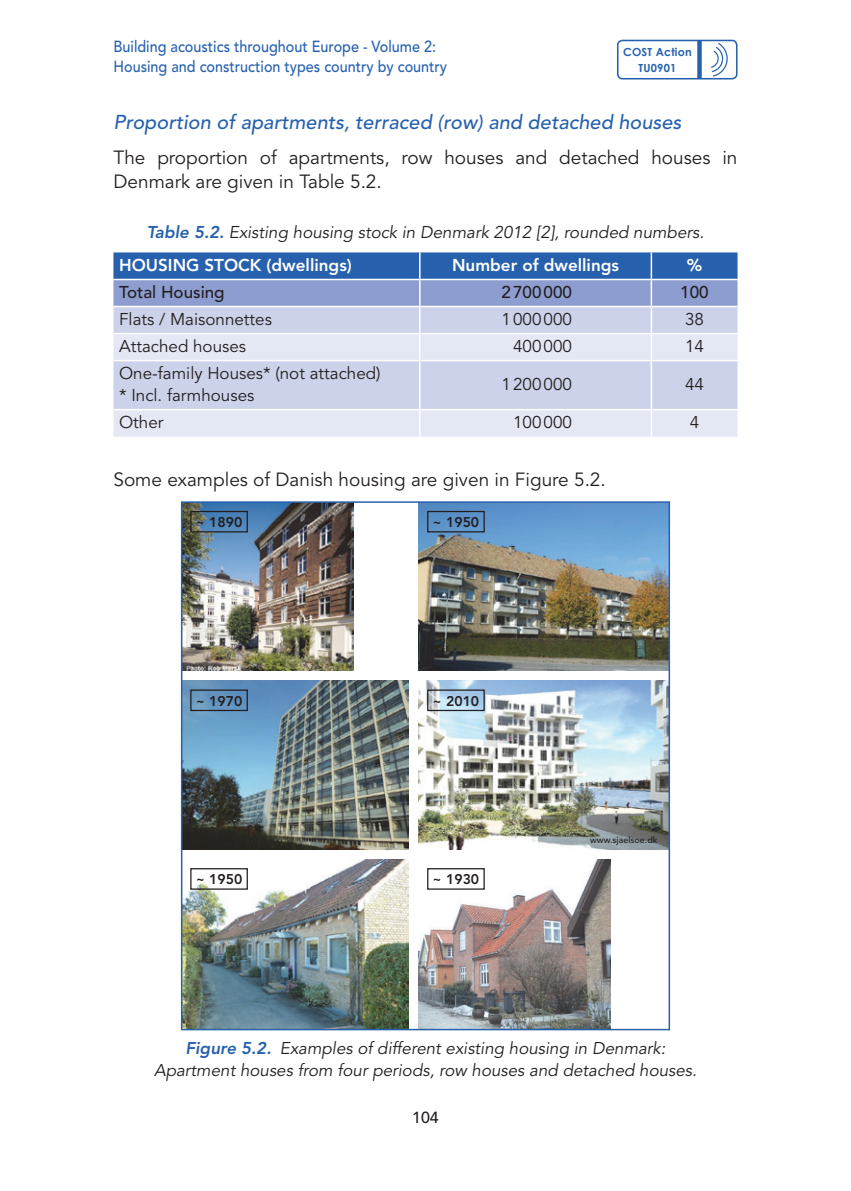
<style>
.page{position:relative;width:851px;height:1191px;background:#fff}
.page>*{position:absolute;margin:0;border:0;box-sizing:border-box;transform-origin:0 0}
.t1{font:italic 500 20px "Avenir LT Std";color:#2761ae}
.t2{font:19px/24px "Avenir LT Std";color:#231f20}
.t3{font:italic 17px/32.6px "Avenir LT Std";color:#231f20}
.t4{font:17px/22px "Avenir LT Std";color:#231f20}
.t5{font:500 17px "Avenir LT Std";color:#231f20}
.t6{font:800 17px "Avenir LT Std";color:#fff}
.t7{font:500 16px/20px "Avenir LT Std";color:#2761ae;scale:.9 1}
.t8{font:500 16px "Avenir LT Std";color:#231f20}
.t9{font:800 14px "Avenir LT Std";color:#231f20}
.t10{font:700 11.2px/15.8px "Century Gothic";letter-spacing:.015em;color:#2761ae;text-align:center}
.t11{font:500 9px "Avenir LT Std";color:#231f20}
.s1{font-weight:800;color:#2761ae}
.s2{font-weight:800;font-style:normal;color:#fff}
</style>
<div class="page">
<div style="left:617px;top:40px;width:120px;height:39px;border:2px solid #2761ae;border-radius:5px"></div>
<svg style="left:697px;top:41px;width:4px;height:38px"></svg>
<svg style="left:709px;top:42px;width:19px;height:35px"></svg>
<svg style="left:113px;top:361px;width:624px;height:76px;background:#d5daed"></svg>
<svg style="left:113px;top:252px;width:624px;height:108px;background:#9db1d8"></svg>
<hr style="left:651px;top:333px;width:86px;height:1px;background:#fff">
<hr style="left:650px;top:334px;width:2px;height:26px;background:#fff">
<hr style="left:419px;top:361px;width:1px;height:48px;background:#fff">
<hr style="left:650px;top:361px;width:2px;height:48px;background:#fff">
<hr style="left:113px;top:409px;width:307px;height:1px;background:#fff">
<hr style="left:420px;top:409px;width:231px;height:1px;background:#fff">
<svg style="left:419px;top:410px;width:1px;height:27px"></svg>
<hr style="left:651px;top:409px;width:86px;height:1px;background:#fff">
<hr style="left:650px;top:410px;width:2px;height:27px;background:#fff">
<img style="left:184px;top:504px;width:169px;height:166px">
<img style="left:418px;top:504px;width:249px;height:166px">
<img style="left:184px;top:680px;width:224px;height:169px">
<img style="left:418px;top:680px;width:249px;height:169px">
<img style="left:184px;top:859px;width:224px;height:168px">
<img style="left:418px;top:859px;width:192px;height:168px">
<div style="left:190px;top:511px;width:58px;height:21px;border:1px solid #231f20"></div>
<div style="left:190px;top:689px;width:58px;height:22px;border:1px solid #231f20"></div>
<div style="left:190px;top:868px;width:58px;height:21px;border:1px solid #231f20"></div>
<div style="left:427px;top:511px;width:57px;height:21px;border:1px solid #231f20"></div>
<div style="left:427px;top:689px;width:57px;height:22px;border:1px solid #231f20"></div>
<div style="left:427px;top:868px;width:57px;height:21px;border:1px solid #231f20"></div>
<div style="left:181px;top:501px;width:489px;height:529px;border:2px solid #2761ae"></div>
<p class="t7" style="left:113px;top:37px;width:372px">Building acoustics throughout Europe - Volume 2:<br>Housing and construction types country by country</p>
<p class="t1" style="left:113px;top:110px;width:569px">Proportion of apartments, terraced (row) and detached houses</p>
<p class="t2" style="left:113px;top:146px;width:625px">The proportion of apartments, row houses and detached houses in<br>Denmark are given in Table 5.2.</p>
<p class="t3" style="left:119px;top:217px;width:586px;text-indent:28px"><span class="s1">Table 5.2.</span> Existing housing stock in Denmark 2012 [2], rounded numbers.<br><span class="s2">HOUSING STOCK (dwellings)</span></p>
<p class="t10" style="left:623px;top:44px;width:70px">COST Action<br>TU0901</p>
<p class="t6" style="left:452px;top:255px;width:168px">Number of dwellings</p>
<p class="t6" style="left:686px;top:255px;width:17px">%</p>
<p class="t5" style="left:119px;top:282px;width:107px">Total Housing</p>
<p class="t5" style="left:501px;top:282px;width:72px">2700000</p>
<p class="t5" style="left:680px;top:282px;width:30px">100</p>
<p class="t4" style="left:119px;top:309px;width:154px">Flats / Maisonnettes</p>
<p class="t4" style="left:501px;top:309px;width:72px">1000000</p>
<p class="t4" style="left:685px;top:309px;width:20px">38</p>
<p class="t4" style="left:119px;top:336px;width:128px">Attached houses</p>
<p class="t4" style="left:513px;top:336px;width:60px">400000</p>
<p class="t4" style="left:685px;top:336px;width:20px">14</p>
<p class="t4" style="left:119px;top:363px;width:263px">One-family Houses* (not attached) * Incl. farmhouses</p>
<p class="t4" style="left:501px;top:374px;width:72px">1200000</p>
<p class="t4" style="left:685px;top:374px;width:20px">44</p>
<p class="t4" style="left:119px;top:412px;width:46px">Other</p>
<p class="t4" style="left:513px;top:412px;width:60px">100000</p>
<p class="t4" style="left:689px;top:412px;width:11px">4</p>
<p class="t2" style="left:113px;top:468px;width:494px">Some examples of Danish housing are given in Figure 5.2.</p>
<p class="t9" style="left:196px;top:514px;width:48px">~ 1890</p>
<p class="t9" style="left:432px;top:514px;width:48px">~ 1950</p>
<p class="t9" style="left:196px;top:692px;width:48px">~ 1970</p>
<p class="t9" style="left:432px;top:692px;width:48px">~ 2010</p>
<p class="t11" style="left:590px;top:834px;width:69px">www.sjaelsoe.dk</p>
<p class="t9" style="left:196px;top:871px;width:48px">~ 1950</p>
<p class="t9" style="left:432px;top:871px;width:48px">~ 1930</p>
<p class="t3" style="left:154px;top:1037px;width:544px;line-height:22px;text-align:center"><span class="s1">Figure 5.2.</span> Examples of different existing housing in Denmark:<br>Apartment houses from four periods, row houses and detached houses.</p>
<p class="t8" style="left:412px;top:1108px;width:28px">104</p>
</div>
